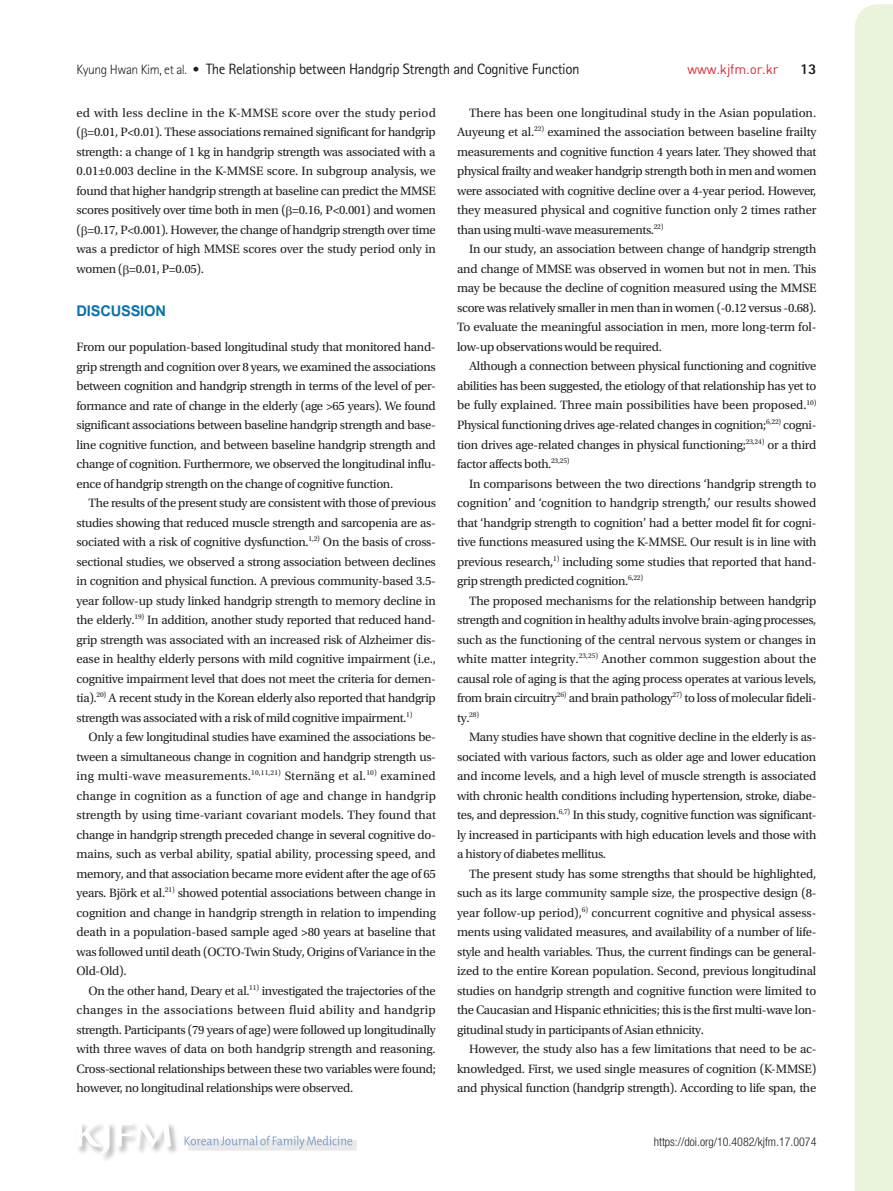
<style>
.page{position:relative;width:893px;height:1191px;background:#fff}
.page>*{position:absolute;margin:0;border:0;box-sizing:border-box;transform-origin:0 0}
.t1{font:700 20.4px "Utsaah";letter-spacing:-.01em;color:#0872ad}
.t2{font:15px "Rotis Sans Serif Std";letter-spacing:-.03em;color:#231f20}
.t3{font:800 15px "Rotis Sans Serif Std";color:#231f20}
.t4{font:13.5px "Dinreg";letter-spacing:-.01em;color:#e02a30}
.t5{font:12.75px/19.5px "Utopia Std";letter-spacing:-.025em;color:#231f20;text-align:justify}
.t6{font:300 condensed 12px "Helvetica Neue LT Std";color:#231f20}
.s1{font-weight:300;font-size:13.5px}
</style>
<div class="page">
<div style="left:855px;top:4px;width:38px;height:1187px;background:#eaf3dc"></div>
<div style="left:188px;top:1140px;width:169px;height:10px;background:#e8e8e9"></div>
<svg style="left:185px;top:1135px;width:167px;height:13px"></svg>
<div style="left:76px;top:1122px;width:104px;height:40px;background:#231f20;opacity:.3"></div>
<svg style="left:77px;top:1122px;width:94px;height:32px"></svg>
<p class="t2" style="left:77px;top:60px;width:505px"><span class="s1">Kyung Hwan Kim, et al. •</span> The Relationship between Handgrip Strength and Cognitive Function</p>
<p class="t4" style="left:687px;top:61px;width:93px">www.kjfm.or.kr</p>
<p class="t3" style="left:800px;top:60px;width:18px">13</p>
<p class="t5" style="left:77px;top:103px;width:361px">ed with less decline in the K-MMSE score over the study period ( =0.01, P&lt;0.01). These associations remained significant for handgrip strength: a change of 1 kg in handgrip strength was associated with a 0.01±0.003 decline in the K-MMSE score. In subgroup analysis, we found that higher handgrip strength at baseline can predict the MMSE scores positively over time both in men ( =0.16, P&lt;0.001) and women ( =0.17, P&lt;0.001). However, the change of handgrip strength over time was a predictor of high MMSE scores over the study period only in women ( =0.01, P=0.05).</p>
<h1 class="t1" style="left:77px;top:301px;width:91px">DISCUSSION</h1>
<p class="t5" style="left:77px;top:337px;width:361px">From our population-based longitudinal study that monitored hand&shy;grip strength and cognition over 8 years, we examined the associations between cognition and handgrip strength in terms of the level of per&shy;formance and rate of change in the elderly (age &gt;65 years). We found significant associations between baseline handgrip strength and base&shy;line cognitive function, and between baseline handgrip strength and change of cognition. Furthermore, we observed the longitudinal influ&shy;ence of handgrip strength on the change of cognitive function.</p>
<p class="t5" style="left:77px;top:493px;width:361px;text-indent:12px">The results of the present study are consistent with those of previous studies showing that reduced muscle strength and sarcopenia are as&shy;sociated with a risk of cognitive dysfunction.<sup>1,2)</sup> On the basis of cross&shy;sectional studies, we observed a strong association between declines in cognition and physical function. A previous community-based 3.5- year follow-up study linked handgrip strength to memory decline in the elderly.<sup>19)</sup> In addition, another study reported that reduced hand&shy;grip strength was associated with an increased risk of Alzheimer dis&shy;ease in healthy elderly persons with mild cognitive impairment (i.e., cognitive impairment level that does not meet the criteria for demen&shy;tia).<sup>20)</sup> A recent study in the Korean elderly also reported that handgrip strength was associated with a risk of mild cognitive impairment.<sup>1)</sup></p>
<p class="t5" style="left:77px;top:727px;width:361px;text-indent:12px">Only a few longitudinal studies have examined the associations be&shy;tween a simultaneous change in cognition and handgrip strength us&shy;ing multi-wave measurements.<sup>10,11,21)</sup> Sternäng et al.<sup>10)</sup> examined change in cognition as a function of age and change in handgrip strength by using time-variant covariant models. They found that change in handgrip strength preceded change in several cognitive do&shy;mains, such as verbal ability, spatial ability, processing speed, and memory, and that association became more evident after the age of 65 years. Björk et al.<sup>21)</sup> showed potential associations between change in cognition and change in handgrip strength in relation to impending death in a population-based sample aged &gt;80 years at baseline that was followed until death (OCTO-Twin Study, Origins of Variance in the Old-Old).</p>
<p class="t5" style="left:77px;top:981px;width:361px;text-indent:12px">On the other hand, Deary et al.<sup>11)</sup> investigated the trajectories of the changes in the associations between fluid ability and handgrip strength. Participants (79 years of age) were followed up longitudinally with three waves of data on both handgrip strength and reasoning.<br>Cross-sectional relationships between these two variables were found; however, no longitudinal relationships were observed.</p>
<p class="t5" style="left:457px;top:103px;width:361px;text-indent:12px">There has been one longitudinal study in the Asian population.<br>Auyeung et al.<sup>22)</sup> examined the association between baseline frailty measurements and cognitive function 4 years later. They showed that physical frailty and weaker handgrip strength both in men and women were associated with cognitive decline over a 4-year period. However, they measured physical and cognitive function only 2 times rather than using multi-wave measurements.<sup>22)</sup></p>
<p class="t5" style="left:457px;top:240px;width:361px;text-indent:12px">In our study, an association between change of handgrip strength and change of MMSE was observed in women but not in men. This may be because the decline of cognition measured using the MMSE score was relatively smaller in men than in women (-0.12 versus -0.68).<br>To evaluate the meaningful association in men, more long-term fol&shy;low-up observations would be required.</p>
<p class="t5" style="left:457px;top:357px;width:361px;text-indent:12px">Although a connection between physical functioning and cognitive abilities has been suggested, the etiology of that relationship has yet to be fully explained. Three main possibilities have been proposed.<sup>10)<br></sup>Physical functioning drives age-related changes in cognition;<sup>6,22)</sup> cogni&shy;tion drives age-related changes in physical functioning;<sup>23,24)</sup> or a third factor affects both.<sup>23,25)</sup></p>
<p class="t5" style="left:457px;top:474px;width:361px;text-indent:12px">In comparisons between the two directions ‘handgrip strength to cognition’ and ‘cognition to handgrip strength,’ our results showed that ‘handgrip strength to cognition’ had a better model fit for cogni&shy;tive functions measured using the K-MMSE. Our result is in line with previous research,<sup>1)</sup> including some studies that reported that hand&shy;grip strength predicted cognition.<sup>6,22)</sup></p>
<p class="t5" style="left:457px;top:591px;width:361px;text-indent:12px">The proposed mechanisms for the relationship between handgrip strength and cognition in healthy adults involve brain-aging processes, such as the functioning of the central nervous system or changes in white matter integrity.<sup>23,25)</sup> Another common suggestion about the causal role of aging is that the aging process operates at various levels, from brain circuitry<sup>26)</sup> and brain pathology<sup>27)</sup> to loss of molecular fideli&shy;ty.<sup>28)</sup></p>
<p class="t5" style="left:457px;top:727px;width:361px;text-indent:12px">Many studies have shown that cognitive decline in the elderly is as&shy;sociated with various factors, such as older age and lower education and income levels, and a high level of muscle strength is associated with chronic health conditions including hypertension, stroke, diabe&shy;tes, and depression.<sup>6,7)</sup> In this study, cognitive function was significant&shy;ly increased in participants with high education levels and those with a history of diabetes mellitus.</p>
<p class="t5" style="left:457px;top:864px;width:361px;text-indent:12px">The present study has some strengths that should be highlighted, such as its large community sample size, the prospective design (8- year follow-up period),<sup>6)</sup> concurrent cognitive and physical assess&shy;ments using validated measures, and availability of a number of life&shy;style and health variables. Thus, the current findings can be general&shy;ized to the entire Korean population. Second, previous longitudinal studies on handgrip strength and cognitive function were limited to the Caucasian and Hispanic ethnicities; this is the first multi-wave lon&shy;gitudinal study in participants of Asian ethnicity.</p>
<p class="t5" style="left:457px;top:1039px;width:361px;text-indent:12px">However, the study also has a few limitations that need to be ac&shy;knowledged. First, we used single measures of cognition (K-MMSE) and physical function (handgrip strength). According to life span, the</p>
<p class="t6" style="left:654px;top:1134px;width:164px">https://doi.org/10.4082/kjfm.17.0074</p>
</div>
